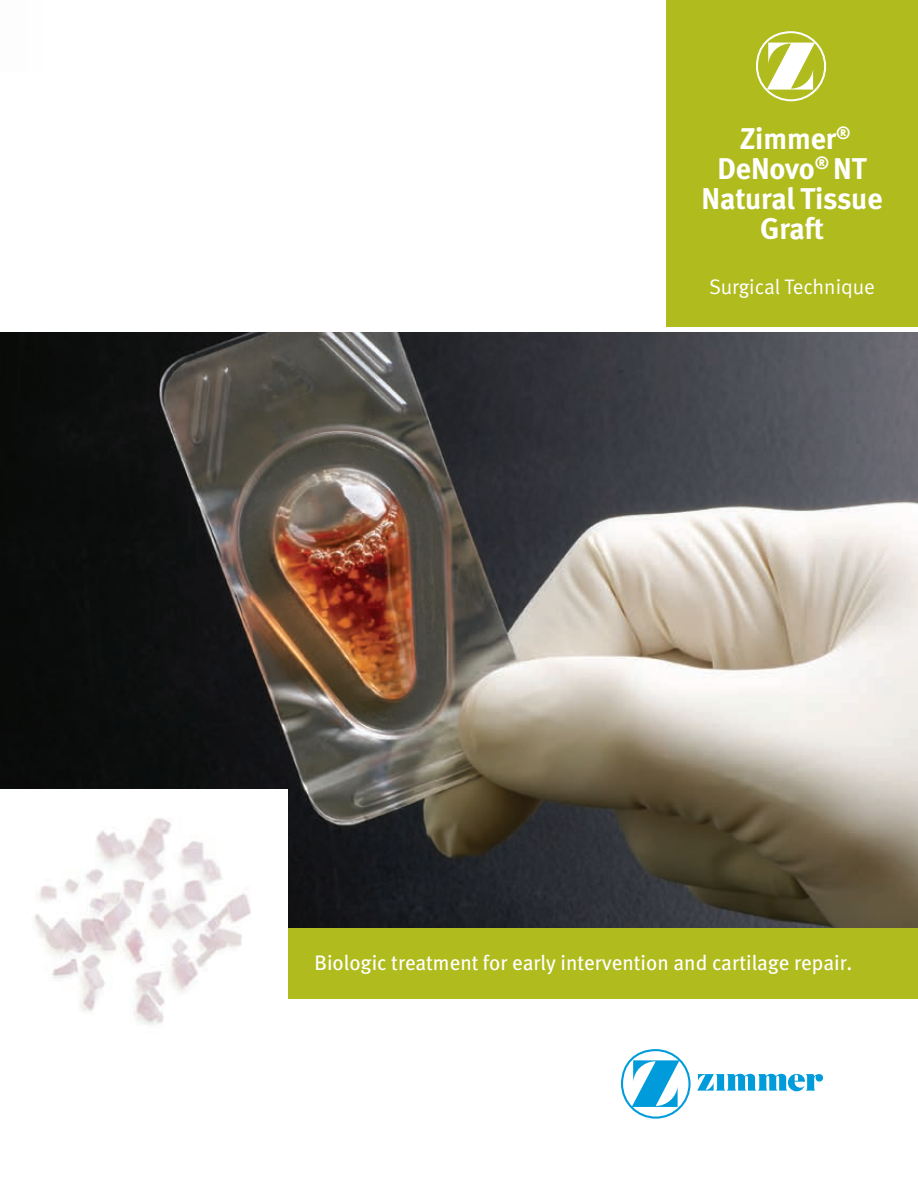
<style>
.page{position:relative;width:918px;height:1188px;background:#fff}
.page>*{position:absolute;margin:0;border:0;box-sizing:border-box;transform-origin:0 0}
.t1{font:30px/30px "Meta Bold LF";color:#fff;text-align:center}
.t2{font:21px "Meta Book LF";color:#fff}
.t3{font:21px "Meta Normal LF";color:#fff}
</style>
<div class="page">
<div style="left:284px;top:927px;width:634px;height:72px;background:#b0bb1d"></div>
<div style="left:621px;top:1049px;width:70px;height:70px;border:2px solid #009bda;border-radius:50%"></div>
<svg style="left:632px;top:1060px;width:47px;height:47px"></svg>
<svg style="left:697px;top:1074px;width:126px;height:17px"></svg>
<img style="left:0;top:332px;width:918px;height:596px">
<div style="left:666px;top:0;width:252px;height:327px;background:#b0bb1d"></div>
<div style="left:756px;top:31px;width:70px;height:70px;border:2px solid #fff;border-radius:50%"></div>
<svg style="left:767px;top:43px;width:48px;height:47px"></svg>
<div style="left:0;top:789px;width:287px;height:288px;background:#fff"></div>
<img style="left:35px;top:818px;width:216px;height:207px">
<h1 class="t1" style="left:701px;top:123px;width:183px">Zimmer<sup>®<br></sup>DeNovo<sup>®</sup> NT<br>Natural Tissue<br>Graft</h1>
<p class="t3" style="left:709px;top:275px;width:167px">Surgical Technique</p>
<p class="t2" style="left:315px;top:951px;width:539px">Biologic treatment for early intervention and cartilage repair.</p>
</div>
